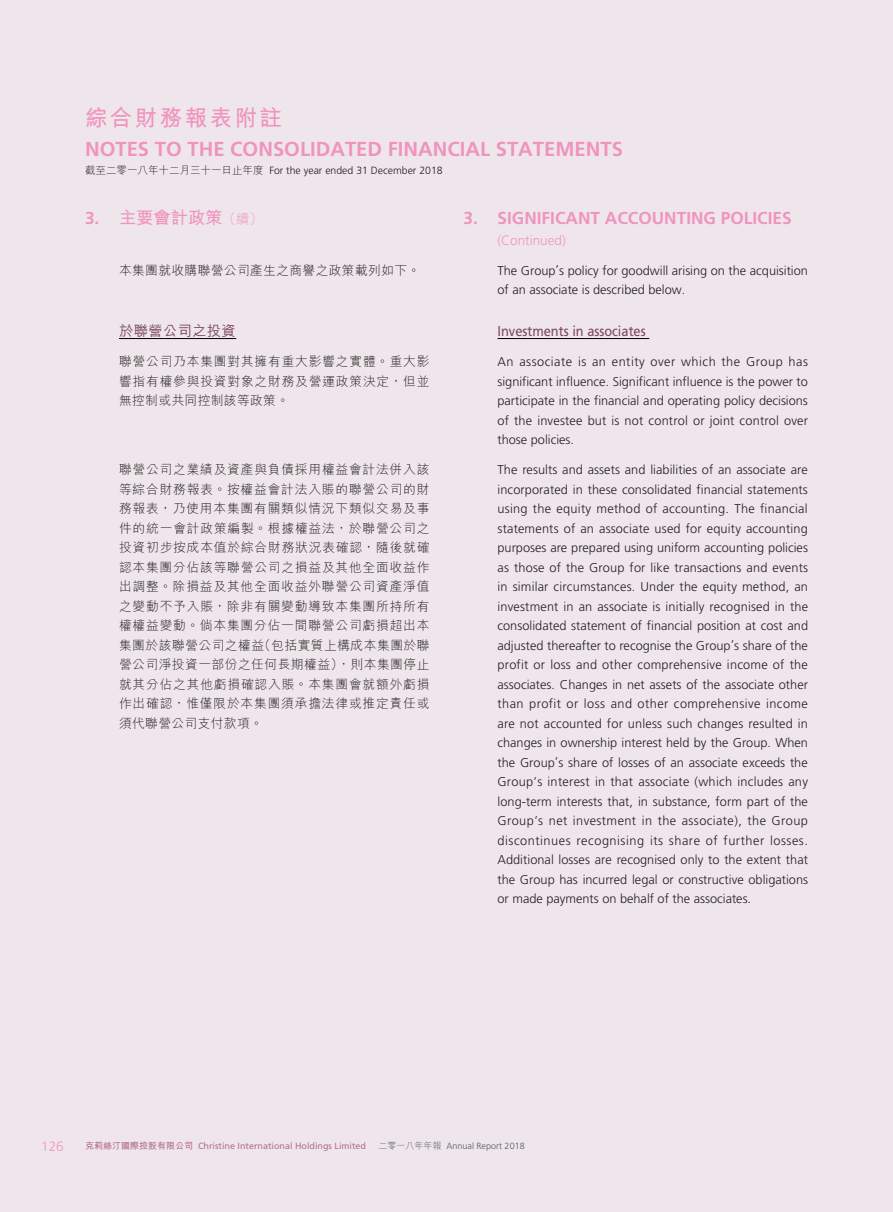
<style>
.page{position:relative;width:893px;height:1212px;background:#efe6eb}
.page>*{position:absolute;margin:0;border:0;box-sizing:border-box;transform-origin:0 0}
.t1{font:700 22.5px "M Hei HK";letter-spacing:.11em;color:#f094bf}
.t2{font:700 20.25px "Frutiger LT Std";color:#f094bf}
._3__標題{font:700 17.25px "Frutiger LT Std";color:#f094bf}
._3__標題-2{font:700 17.25px "M Hei HK";color:#f094bf}
._4__副標題{font:14.25px "Frutiger LT Std";color:#7c4962;scale:.9 1}
._9__副標題-C{font:500 14.25px "M Hei HK";letter-spacing:.03em;color:#7c4962}
._3__標題-3{font:300 13.5px "Frutiger LT Std";color:#f094bf}
._1__內文{font:300 12.75px/19.5px "Frutiger LT Std";color:#231f20;text-align:justify}
._6__內文-C{font:300 12.75px/19.5px "M Hei HK";letter-spacing:.065em;color:#231f20;text-align:justify}
._6__內文-C-2{font:300 12.75px "M Hei HK";letter-spacing:.03em;color:#231f20}
.t3{font:300 10.5px "Frutiger LT Std";color:#231f20}
.t4{font:9px "Frutiger LT Std";color:#b36e90}
.t5{font:300 9px "Frutiger LT Std";color:#57585a}
.s1{font-family:"M Hei HK"}
.s2{font-family:"Frutiger LT Std"}
.s3{font-weight:300;font-size:13.5px}
.s4{font-family:"M Hei HK";font-weight:700}
</style>
<div class="page">
<hr style="left:497px;top:338px;width:152px;height:1px;background:#000">
<hr style="left:119px;top:338px;width:117px;height:1px;background:#000">
<h1 class="t1" style="left:85px;top:102px;width:199px">綜合財務報表附註</h1>
<h2 class="t2" style="left:85px;top:137px;width:539px">NOTES TO THE CONSOLIDATED FINANCIAL STATEMENTS</h2>
<p class="t3" style="left:85px;top:165px;width:359px"><span class="s1">截至二零一八年十二月三十一日止年度</span> For the year ended 31 December 2018</p>
<p class="_3__標題" style="left:463px;top:208px;width:330px">3. SIGNIFICANT ACCOUNTING POLICIES</p>
<p class="_3__標題-3" style="left:497px;top:232px;width:70px">(Continued)</p>
<p class="_1__內文" style="left:497px;top:261px;width:312px">The Group’s policy for goodwill arising on the acquisition of an associate is described below.</p>
<p class="_4__副標題" style="left:497px;top:323px;width:166px">Investments in associates</p>
<p class="_1__內文" style="left:497px;top:352px;width:312px">An associate is an entity over which the Group has significant influence. Significant influence is the power to participate in the financial and operating policy decisions of the investee but is not control or joint control over those policies.</p>
<p class="_1__內文" style="left:497px;top:460px;width:312px">The results and assets and liabilities of an associate are incorporated in these consolidated financial statements using the equity method of accounting. The financial statements of an associate used for equity accounting purposes are prepared using uniform accounting policies as those of the Group for like transactions and events in similar circumstances. Under the equity method, an investment in an associate is initially recognised in the consolidated statement of financial position at cost and adjusted thereafter to recognise the Group’s share of the profit or loss and other comprehensive income of the associates. Changes in net assets of the associate other than profit or loss and other comprehensive income are not accounted for unless such changes resulted in changes in ownership interest held by the Group. When the Group’s share of losses of an associate exceeds the Group’s interest in that associate (which includes any long-term interests that, in substance, form part of the Group’s net investment in the associate), the Group discontinues recognising its share of further losses.<br>Additional losses are recognised only to the extent that the Group has incurred legal or constructive obligations or made payments on behalf of the associates.</p>
<p class="_3__標題-2" style="left:85px;top:205px;width:180px"><span class="s2">3.</span> 主要會計政策<span class="s3">（續）</span></p>
<p class="_6__內文-C-2" style="left:119px;top:264px;width:303px">本集團就收購聯營公司產生之商譽之政策載列如下。</p>
<p class="_9__副標題-C" style="left:119px;top:321px;width:118px">於聯營公司之投資</p>
<p class="_6__內文-C" style="left:119px;top:352px;width:312px">聯營公司乃本集團對其擁有重大影響之實體。重大影響指有權參與投資對象之財務及營運政策決定，但並無控制或共同控制該等政策。</p>
<p class="_6__內文-C" style="left:119px;top:460px;width:312px">聯營公司之業績及資產與負債採用權益會計法併入該等綜合財務報表。按權益會計法入賬的聯營公司的財務報表，乃使用本集團有關類似情況下類似交易及事件的統一會計政策編製。根據權益法，於聯營公司之投資初步按成本值於綜合財務狀況表確認，隨後就確認本集團分佔該等聯營公司之損益及其他全面收益作出調整。除損益及其他全面收益外聯營公司資產淨值之變動不予入賬，除非有關變動導致本集團所持所有權權益變動。倘本集團分佔一間聯營公司虧損超出本集團於該聯營公司之權益（包括實質上構成本集團於聯營公司淨投資一部份之任何長期權益），則本集團停止就其分佔之其他虧損確認入賬。本集團會就額外虧損作出確認，惟僅限於本集團須承擔法律或推定責任或須代聯營公司支付款項。</p>
<p class="_3__標題-3" style="left:41px;top:1138px;width:24px">126</p>
<p class="t4" style="left:85px;top:1140px;width:283px"><span class="s4">克莉絲汀國際控股有限公司</span> Christine International Holdings Limited</p>
<p class="t5" style="left:379px;top:1141px;width:148px"><span class="s1">二零一八年年報</span> Annual Report 2018</p>
</div>
